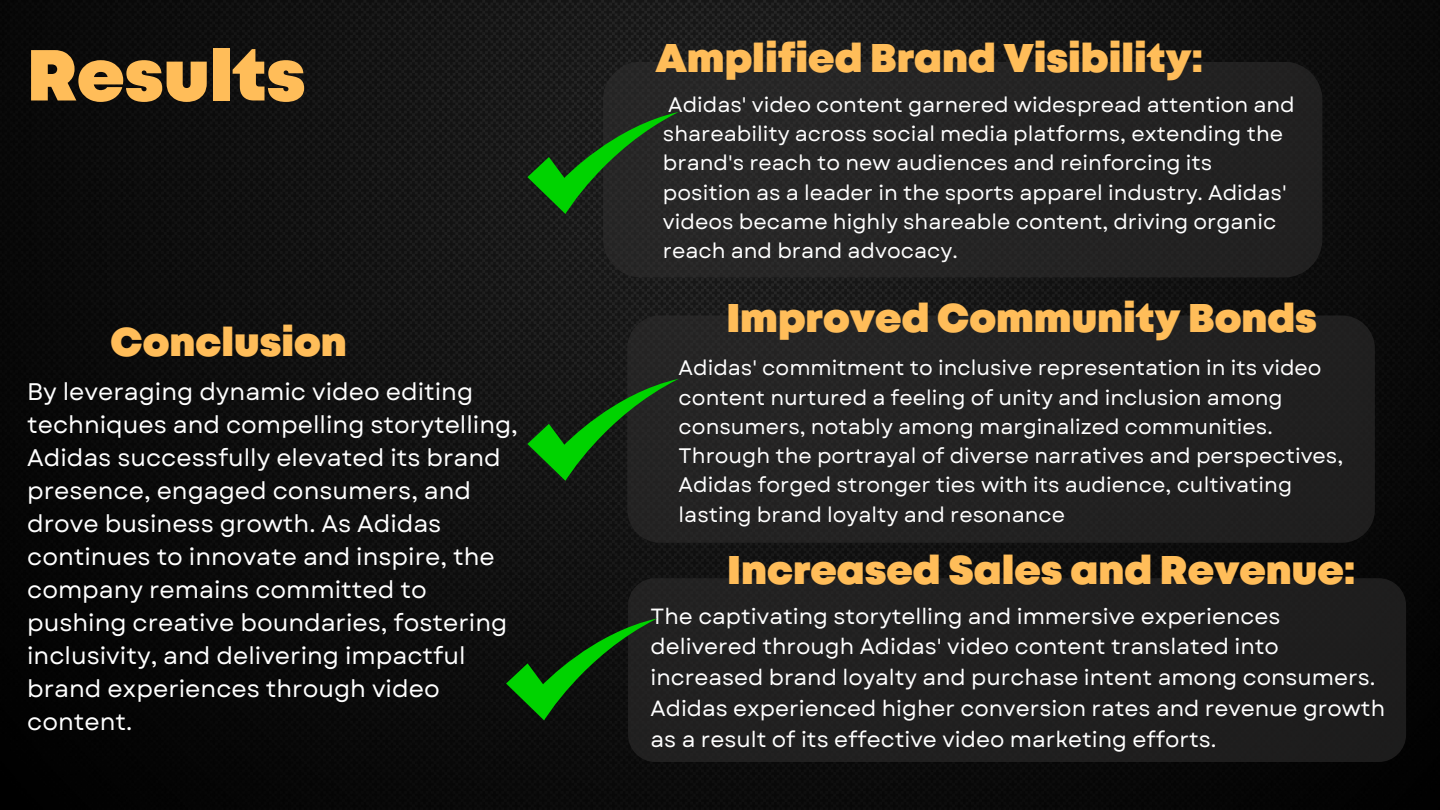
<style>
.page{position:relative;width:1440px;height:810px;background:#fff}
.page>*{position:absolute;margin:0;border:0;box-sizing:border-box;transform-origin:0 0}
.t1{font:900 72px "Mont";color:#ffbd59}
.t2{font:900 40px "Mont";color:#ffbd59}
.t3{font:24px/33px "Garet";color:#fff}
.t4{font:22px/30.8px "Garet";color:#fff}
.t5{font:21px/29.2px "Garet";color:#fff}
</style>
<div class="page">
<img style="left:0;top:0;width:1440px;height:810px">
<div style="left:603px;top:62px;width:719px;height:215px;background:#252424;border-radius:38px"></div>
<div style="left:627px;top:315px;width:748px;height:228px;background:#222;border-radius:33px"></div>
<div style="left:628px;top:578px;width:778px;height:184px;background:#201f1f;border-radius:27px"></div>
<svg style="left:527px;top:112px;width:152px;height:102px"></svg>
<svg style="left:527px;top:379px;width:152px;height:102px"></svg>
<svg style="left:506px;top:618px;width:151px;height:102px"></svg>
<h2 class="t1" style="left:27px;top:48px;width:280px">Results</h2>
<p class="t2" style="left:111px;top:327px;width:238px">Conclusion</p>
<h1 class="t3" style="left:27px;top:376px;width:492px">By leveraging dynamic video editing techniques and compelling storytelling, Adidas successfully elevated its brand presence, engaged consumers, and drove business growth. As Adidas continues to innovate and inspire, the company remains committed to pushing creative boundaries, fostering inclusivity, and delivering impactful brand experiences through video content.</h1>
<h3 class="t2" style="left:656px;top:43px;width:549px">Amplified Brand Visibility:</h3>
<p class="t5" style="left:663px;top:90px;width:633px">Adidas' video content garnered widespread attention and shareability across social media platforms, extending the brand's reach to new audiences and reinforcing its position as a leader in the sports apparel industry. Adidas' videos became highly shareable content, driving organic reach and brand advocacy.</p>
<h2 class="t2" style="left:726px;top:303px;width:592px">Improved Community Bonds</h2>
<p class="t5" style="left:679px;top:353px;width:666px">Adidas' commitment to inclusive representation in its video content nurtured a feeling of unity and inclusion among consumers, notably among marginalized communities.<br>Through the portrayal of diverse narratives and perspectives, Adidas forged stronger ties with its audience, cultivating lasting brand loyalty and resonance</p>
<p class="t2" style="left:727px;top:555px;width:630px">Increased Sales and Revenue:</p>
<h2 class="t4" style="left:651px;top:601px;width:736px">The captivating storytelling and immersive experiences delivered through Adidas' video content translated into increased brand loyalty and purchase intent among consumers.<br>Adidas experienced higher conversion rates and revenue growth as a result of its effective video marketing efforts.</h2>
</div>
